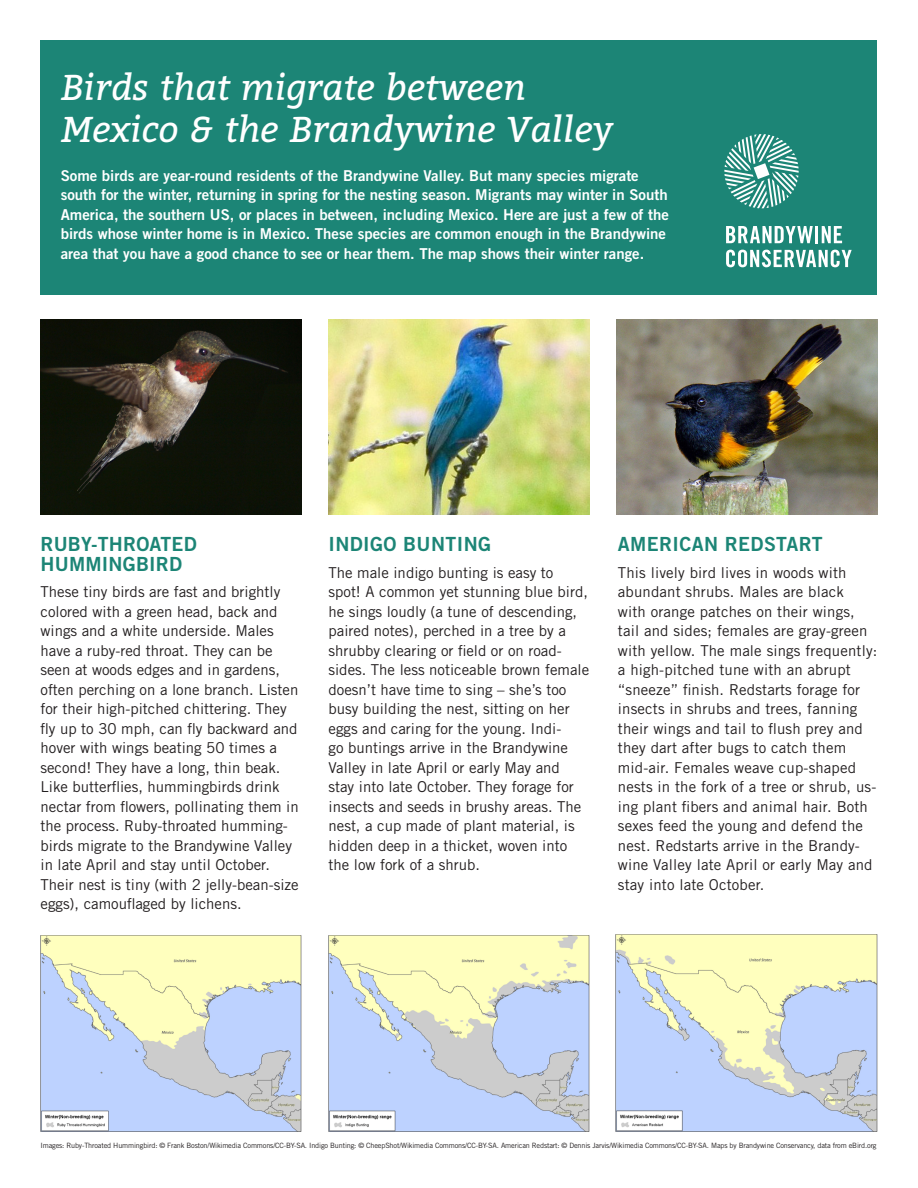
<style>
.page{position:relative;width:918px;height:1188px;background:#fff}
.page>*{position:absolute;margin:0;border:0;box-sizing:border-box;transform-origin:0 0}
.t1{font:italic 36px/42px "Bitter";color:#fff}
.t2{font:19.5px/19.5px "Trade Gothic LT Std Bd 2";letter-spacing:.02em;color:#1c8576}
.t3{font:15px/19.5px "Trade Gothic LT Std";color:#231f20}
.t4{font:15px/19.5px "Trade Gothic LT Std Bd 2";color:#fff}
.t5{font:7.2px "Trade Gothic LT Std";letter-spacing:-.02em;color:#231f20}
</style>
<div class="page">
<img style="left:40px;top:320px;width:262px;height:195px">
<img style="left:328px;top:320px;width:262px;height:195px">
<img style="left:616px;top:320px;width:262px;height:195px">
<img style="left:40px;top:935px;width:262px;height:197px">
<img style="left:328px;top:935px;width:262px;height:197px">
<img style="left:615px;top:934px;width:263px;height:198px">
<div style="left:40px;top:40px;width:838px;height:255px;background:#1c8576"></div>
<svg style="left:726px;top:250px;width:126px;height:17px"></svg>
<svg style="left:726px;top:226px;width:116px;height:17px"></svg>
<svg style="left:724px;top:134px;width:75px;height:74px"></svg>
<p class="t1" style="left:61px;top:64px;width:554px">Birds that migrate between<br>Mexico &amp; the Brandywine Valley</p>
<p class="t4" style="left:61px;top:166px;width:610px">Some birds are year-round residents of the Brandywine Valley. But many species migrate south for the winter, returning in spring for the nesting season. Migrants may winter in South America, the southern US, or places in between, including Mexico. Here are just a few of the birds whose winter home is in Mexico. These species are common enough in the Brandywine area that you have a good chance to see or hear them. The map shows their winter range.</p>
<p class="t2" style="left:40px;top:534px;width:158px">RUBY-THROATED<br>HUMMINGBIRD</p>
<p class="t3" style="left:40px;top:582px;width:260px">These tiny birds are fast and brightly colored with a green head, back and wings and a white underside. Males have a ruby-red throat. They can be seen at woods edges and in gardens, often perching on a lone branch. Listen for their high-pitched chittering. They fly up to 30 mph, can fly backward and hover with wings beating 50 times a second! They have a long, thin beak.<br>Like butterflies, hummingbirds drink nectar from flowers, pollinating them in the process. Ruby-throated humming&shy;birds migrate to the Brandywine Valley in late April and stay until October.<br>Their nest is tiny (with 2 jelly-bean-size eggs), camouflaged by lichens.</p>
<p class="t2" style="left:328px;top:534px;width:164px">INDIGO BUNTING</p>
<p class="t3" style="left:328px;top:562px;width:262px">The male indigo bunting is easy to spot! A common yet stunning blue bird, he sings loudly (a tune of descending, paired notes), perched in a tree by a shrubby clearing or field or on road&shy;sides. The less noticeable brown female doesn’t have time to sing – she’s too busy building the nest, sitting on her eggs and caring for the young. Indi-<br>go buntings arrive in the Brandywine Valley in late April or early May and stay into late October. They forage for insects and seeds in brushy areas. The nest, a cup made of plant material, is hidden deep in a thicket, woven into the low fork of a shrub.</p>
<p class="t2" style="left:618px;top:534px;width:206px">AMERICAN REDSTART</p>
<p class="t3" style="left:618px;top:562px;width:261px">This lively bird lives in woods with abundant shrubs. Males are black<br>with orange patches on their wings, tail and sides; females are gray-green with yellow. The male sings frequently: a high-pitched tune with an abrupt “sneeze” finish. Redstarts forage for insects in shrubs and trees, fanning their wings and tail to flush prey and they dart after bugs to catch them mid-air. Females weave cup-shaped nests in the fork of a tree or shrub, us&shy;ing plant fibers and animal hair. Both sexes feed the young and defend the nest. Redstarts arrive in the Brandy&shy;wine Valley late April or early May and stay into late October.</p>
<p class="t5" style="left:40px;top:1141px;width:838px">Images: Ruby-Throated Hummingbird: © Frank Boston/Wikimedia Commons/CC-BY-SA. Indigo Bunting: © CheepShot/Wikimedia Commons/CC-BY-SA. American Redstart: © Dennis Jarvis/Wikimedia Commons/CC-BY-SA. Maps by Brandywine Conservancy, data from eBird.org</p>
</div>
